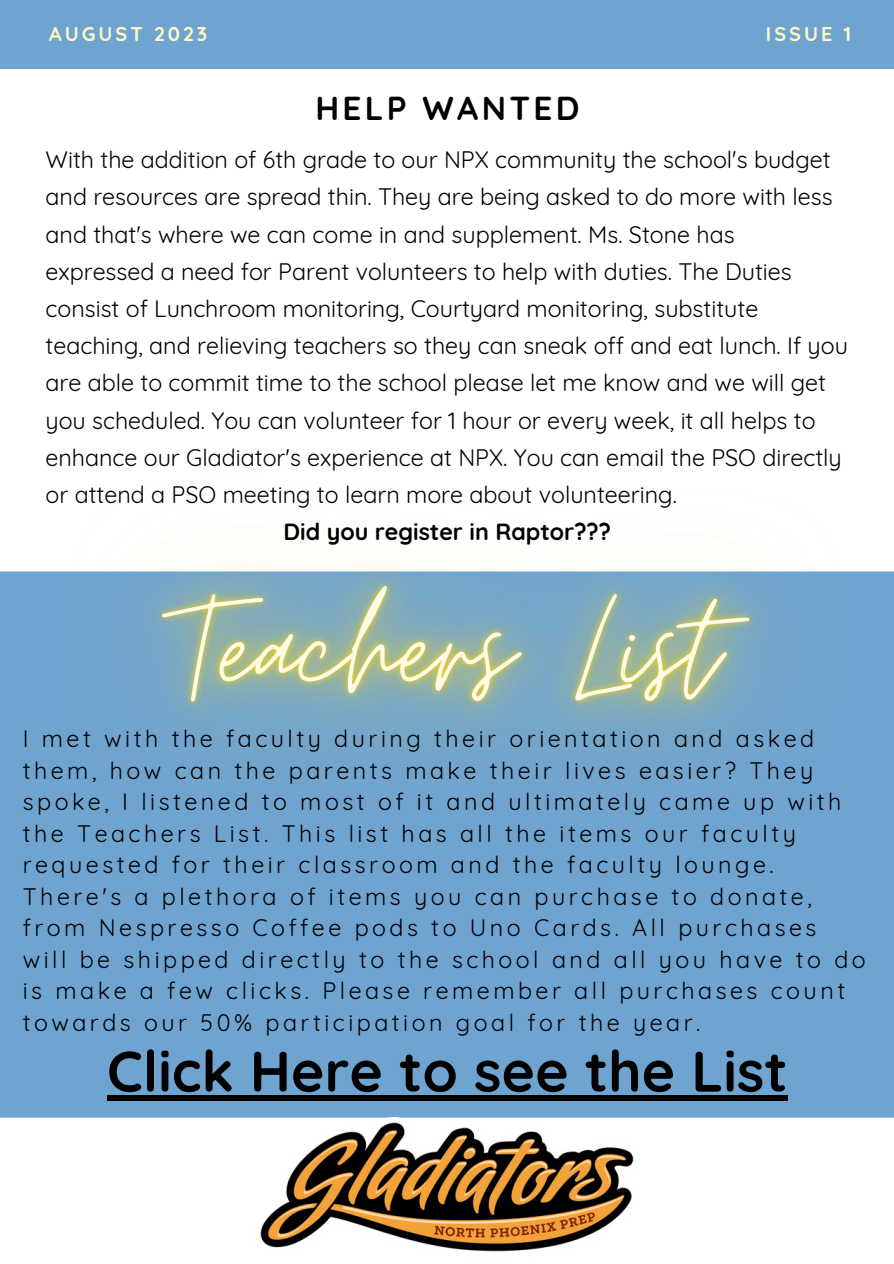
<style>
.page{position:relative;width:894px;height:1264px;background:#fff}
.page>*{position:absolute;margin:0;border:0;box-sizing:border-box;transform-origin:0 0}
.t1{font:700 57px "Quicksand";color:#000}
.t2{font:700 33.15px "Quicksand";letter-spacing:.1em;color:#000}
.t3{font:23.25px/37.2px "Quicksand";color:#000}
.t4{font:23.25px/31.5px "Quicksand";letter-spacing:.15em;color:#000}
.t5{font:700 23.25px "Quicksand";color:#000}
.t6{font:700 19.8px "Quicksand";letter-spacing:.15em;color:#fff8c2}
</style>
<div class="page">
<div style="left:0;top:0;width:893px;height:69px;background:#70a4d0"></div>
<div style="left:0;top:959px;width:893px;height:158px;background:#70a4d0"></div>
<img style="left:0;top:563px;width:893px;height:396px">
<img style="left:256px;top:1117px;width:382px;height:135px">
<div style="left:107px;top:1094px;width:680px;height:6px;background:#000"></div>
<p class="t6" style="left:49px;top:22px;width:159px">AUGUST 2023</p>
<p class="t6" style="left:765px;top:21px;width:87px">ISSUE 1</p>
<p class="t2" style="left:315px;top:87px;width:265px">HELP WANTED</p>
<p class="t3" style="left:45px;top:141px;width:803px">With the addition of 6th grade to our NPX community the school's budget and resources are spread thin. They are being asked to do more with less and that's where we can come in and supplement. Ms. Stone has expressed a need for Parent volunteers to help with duties. The Duties consist of Lunchroom monitoring, Courtyard monitoring, substitute teaching, and relieving teachers so they can sneak off and eat lunch. If you are able to commit time to the school please let me know and we will get you scheduled. You can volunteer for 1 hour or every week, it all helps to enhance our Gladiator's experience at NPX. You can email the PSO directly or attend a PSO meeting to learn more about volunteering.</p>
<p class="t5" style="left:283px;top:517px;width:329px">Did you register in Raptor???</p>
<p class="t4" style="left:23px;top:722px;width:844px">I met with the faculty during their orientation and asked them, how can the parents make their lives easier? They spoke, I listened to most of it and ultimately came up with the Teachers List. This list has all the items our faculty requested for their classroom and the faculty lounge.<br>There's a plethora of items you can purchase to donate, from Nespresso Coffee pods to Uno Cards. All purchases will be shipped directly to the school and all you have to do is make a few clicks. Please remember all purchases count towards our 50% participation goal for the year.</p>
<p class="t1" style="left:107px;top:1034px;width:682px">Click Here to see the List</p>
</div>
